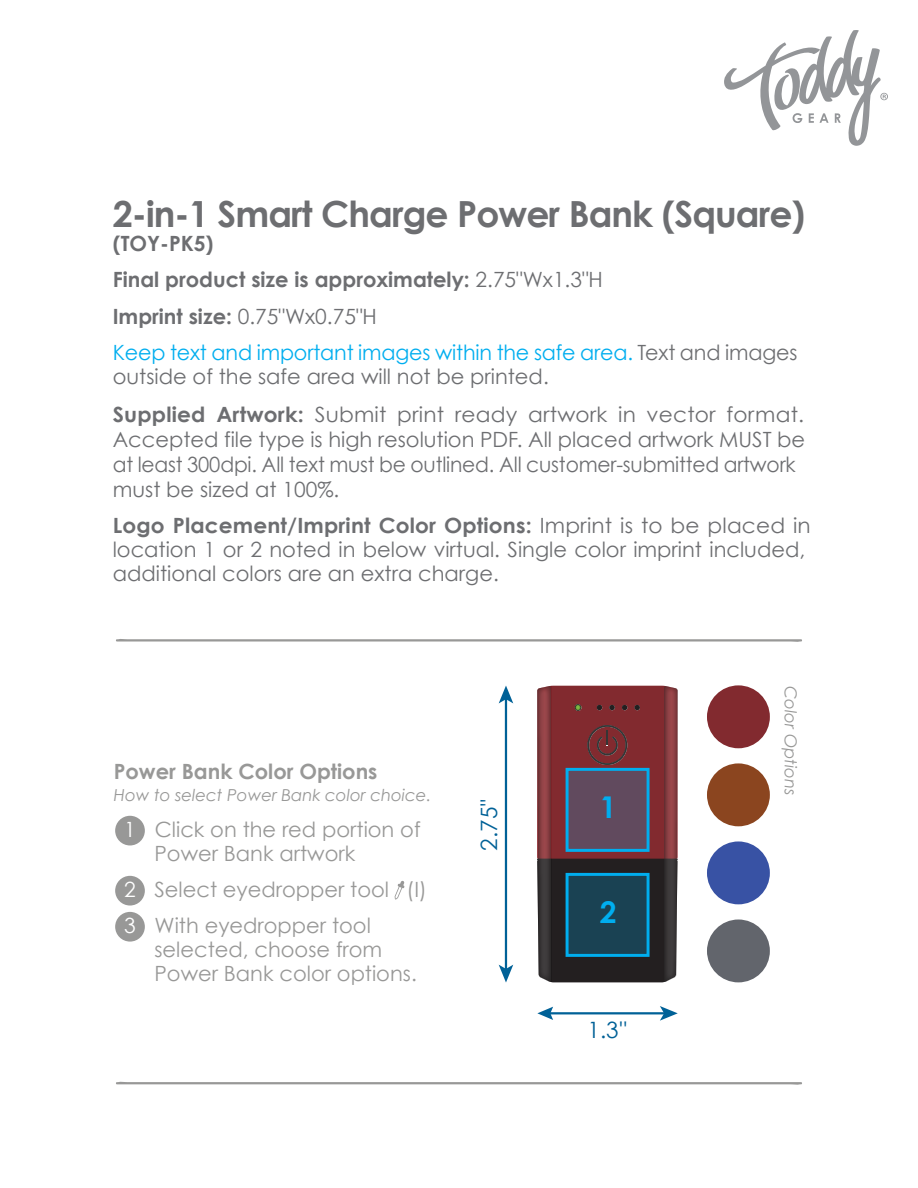
<style>
.page{position:relative;width:918px;height:1188px;background:#fff}
.page>*{position:absolute;margin:0;border:0;box-sizing:border-box;transform-origin:0 0}
.t1{font:700 36px "Century Gothic";letter-spacing:-.025em;color:#6d6e71}
.t2{font:700 30px "Century Gothic";color:#00aeef}
.t3{font:22.5px "Century Gothic";color:#006197}
.t4{font:21px/25.2px "Century Gothic";color:#6d6e71}
.t5{font:700 21px/36.5px "Century Gothic";color:#6d6e71}
.t6{font:21px/24px "Century Gothic";color:#989897}
.t7{font:700 21px "Century Gothic";color:#989897}
.t8{font:21px/36px "Century Gothic";color:#fff}
.t9{font:italic 16.5px "Century Gothic";color:#989897}
.s1{font-weight:400}
.s2{font-weight:400;color:#00aeef}
.s3{font-weight:700}
</style>
<div class="page">
<svg style="left:537px;top:686px;width:141px;height:296px;background:#632f32"></svg>
<div style="left:707px;top:685px;width:63px;height:63px;background:#822a2f;border-radius:50%"></div>
<div style="left:707px;top:920px;width:63px;height:62px;background:#62656c;border-radius:50%"></div>
<div style="left:707px;top:763px;width:63px;height:63px;background:#8b451f;border-radius:50%"></div>
<div style="left:707px;top:841px;width:63px;height:63px;background:#3852a4;border-radius:50%"></div>
<svg style="left:724px;top:30px;width:164px;height:116px"></svg>
<hr style="left:505px;top:698px;width:2px;height:272px;background:#006197">
<svg style="left:499px;top:965px;width:14px;height:18px"></svg>
<svg style="left:499px;top:686px;width:14px;height:17px"></svg>
<hr style="left:548px;top:1012px;width:117px;height:2px;background:#006197">
<svg style="left:537px;top:1007px;width:16px;height:13px"></svg>
<svg style="left:660px;top:1006px;width:18px;height:15px"></svg>
<div style="left:566px;top:768px;width:84px;height:84px;border:3px solid #00aeef"></div>
<div style="left:566px;top:873px;width:84px;height:84px;border:3px solid #00aeef"></div>
<svg style="left:395px;top:881px;width:10px;height:19px"></svg>
<div style="left:115px;top:816px;width:30px;height:29px;background:#989897;border-radius:50%"></div>
<div style="left:115px;top:876px;width:30px;height:30px;background:#989897;border-radius:50%"></div>
<div style="left:115px;top:912px;width:30px;height:30px;background:#989897;border-radius:50%"></div>
<svg style="left:116px;top:639px;width:686px;height:3px;background:#b1b1b0"></svg>
<svg style="left:116px;top:1081px;width:686px;height:4px"></svg>
<div style="left:568px;top:769px;width:81px;height:81px;background:#614a5e"></div>
<div style="left:568px;top:875px;width:81px;height:81px;background:#1a4253"></div>
<h1 class="t1" style="left:113px;top:191px;width:694px">2-in-1 Smart Charge Power Bank (Square)</h1>
<p class="t5" style="left:113px;top:225px;width:686px">(TOY-PK5)<br>Final product size is approximately: <span class="s1">2.75"Wx1.3"H<br></span>Imprint size: <span class="s1">0.75"Wx0.75"H<br></span><span class="s2">Keep text and important images within the safe area.</span> <span class="s1">Text and images</span></p>
<p class="t4" style="left:113px;top:358px;width:693px;line-height:37.2px">outside of the safe area will not be printed.<br><span class="s3">Supplied Artwork:</span> Submit print ready artwork in vector format.</p>
<p class="t4" style="left:113px;top:426px;width:694px">Accepted file type is high resolution PDF. All placed artwork MUST be at least 300dpi. All text must be outlined. All customer-submitted artwork must be sized at 100%.</p>
<p class="t4" style="left:113px;top:513px;width:700px;line-height:24px"><span class="s3">Logo Placement/Imprint Color Options:</span> Imprint is to be placed in location 1 or 2 noted in below virtual. Single color imprint included, additional colors are an extra charge.</p>
<p class="t7" style="left:114px;top:758px;width:265px">Power Bank Color Options</p>
<p class="t9" style="left:114px;top:785px;width:319px">How to select Power Bank color choice.</p>
<p class="t6" style="left:154px;top:817px;width:268px">Click on the red portion of<br>Power Bank artwork</p>
<p class="t6" style="left:154px;top:871px;width:274px;line-height:36px">Select eyedropper tool (I)<br>With eyedropper tool</p>
<p class="t6" style="left:154px;top:937px;width:264px">selected, choose from<br>Power Bank color options.</p>
<p class="t8" style="left:124px;top:811px;width:13px">1</p>
<p class="t8" style="left:124px;top:872px;width:13px">2<br>3</p>
<p class="t3" style="left:475px;top:851px;width:54px;rotate:-90deg">2.75''</p>
<h2 class="t2" style="left:600px;top:789px;width:18px">1</h2>
<h2 class="t2" style="left:600px;top:894px;width:18px">2</h2>
<p class="t3" style="left:588px;top:1017px;width:42px">1.3''</p>
<p class="t9" style="left:801px;top:686px;width:111px;rotate:90deg">Color Options</p>
</div>
